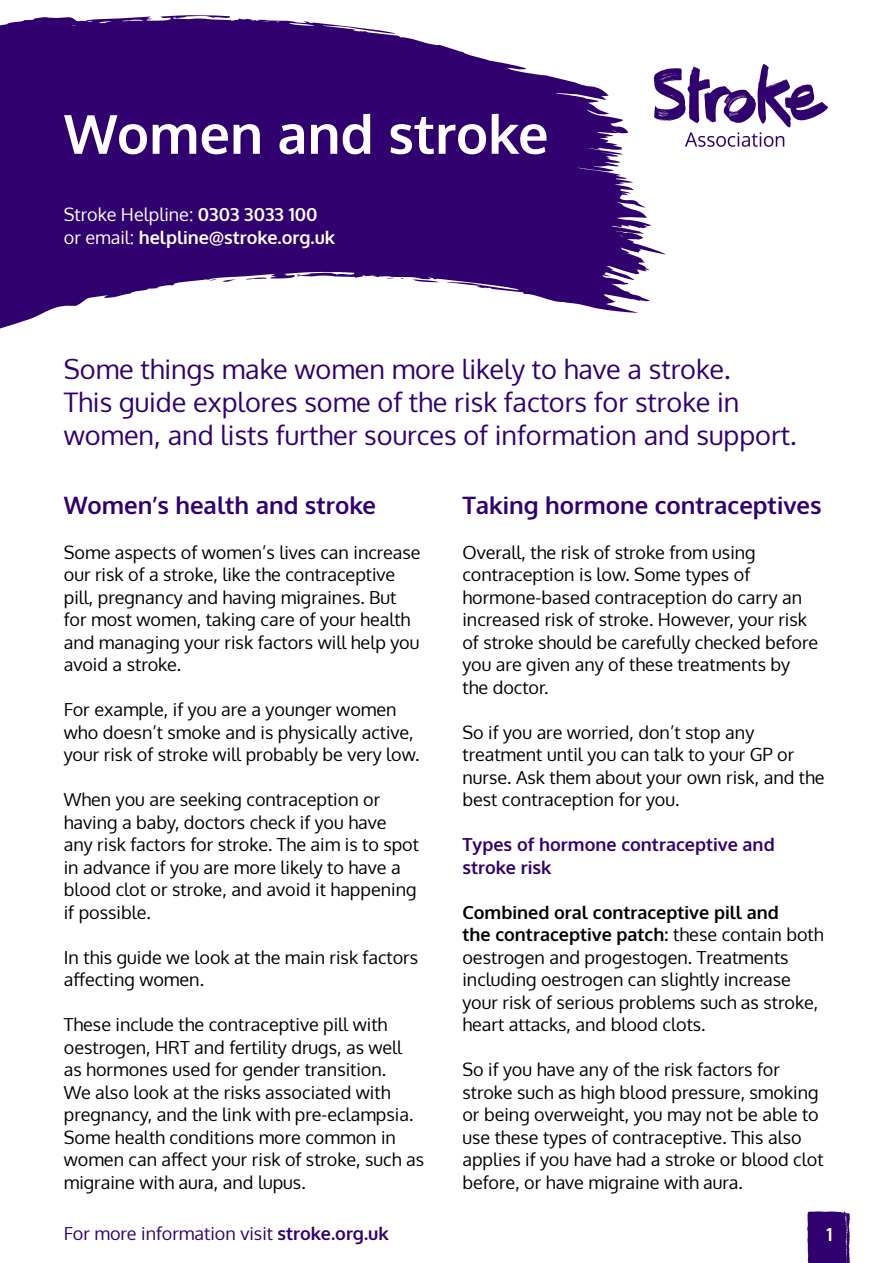
<style>
.page{position:relative;width:893px;height:1263px;background:#fff}
.page>*{position:absolute;margin:0;border:0;box-sizing:border-box;transform-origin:0 0}
.t1{font:700 54px "Oxygen";color:#fff}
.t2{font:27px/33px "Oxygen";color:#31006f}
.t3{font:700 24px "Oxygen";color:#31006f}
.t4{font:18px/22.5px "Oxygen";color:#000}
.t5{font:700 18px/22.5px "Oxygen";color:#fff}
.t6{font:700 18px/22.5px "Oxygen";color:#31006f}
.t7{font:18px "Oxygen";color:#31006f}
.s1{font-weight:400}
.s2{font-weight:700}
</style>
<div class="page">
<svg style="left:807px;top:1211px;width:43px;height:52px;background:#3d0e77"></svg>
<svg style="left:670px;top:64px;width:158px;height:83px"></svg>
<svg style="left:0;top:15px;width:670px;height:314px;fill:#31006f"></svg>
<h1 class="t1" style="left:64px;top:100px;width:486px">Women and stroke</h1>
<p class="t5" style="left:64px;top:204px;width:273px"><span class="s1">Stroke Helpline:</span> 0303 3033 100 <span class="s1">or email:</span> helpline@stroke.org.uk</p>
<h2 class="t2" style="left:64px;top:353px;width:734px">Some things make women more likely to have a stroke.<br>This guide explores some of the risk factors for stroke in women, and lists further sources of information and support.</h2>
<h3 class="t3" style="left:64px;top:490px;width:314px">Women’s health and stroke</h3>
<p class="t4" style="left:64px;top:541px;width:358px">Some aspects of women’s lives can increase our risk of a stroke, like the contraceptive pill, pregnancy and having migraines. But for most women, taking care of your health and managing your risk factors will help you avoid a stroke.</p>
<p class="t4" style="left:64px;top:699px;width:357px">For example, if you are a younger women who doesn’t smoke and is physically active, your risk of stroke will probably be very low.</p>
<p class="t4" style="left:64px;top:789px;width:357px">When you are seeking contraception or having a baby, doctors check if you have any risk factors for stroke. The aim is to spot in advance if you are more likely to have a blood clot or stroke, and avoid it happening if possible.</p>
<p class="t4" style="left:64px;top:946px;width:356px">In this guide we look at the main risk factors affecting women.</p>
<p class="t4" style="left:64px;top:1014px;width:362px">These include the contraceptive pill with oestrogen, HRT and fertility drugs, as well as hormones used for gender transition.<br>We also look at the risks associated with pregnancy, and the link with pre-eclampsia.<br>Some health conditions more common in women can affect your risk of stroke, such as migraine with aura, and lupus.</p>
<h3 class="t3" style="left:462px;top:490px;width:361px">Taking hormone contraceptives</h3>
<p class="t4" style="left:462px;top:541px;width:357px">Overall, the risk of stroke from using contraception is low. Some types of hormone-based contraception do carry an increased risk of stroke. However, your risk of stroke should be carefully checked before you are given any of these treatments by the doctor.</p>
<p class="t4" style="left:462px;top:721px;width:364px">So if you are worried, don’t stop any treatment until you can talk to your GP or nurse. Ask them about your own risk, and the best contraception for you.</p>
<p class="t6" style="left:462px;top:834px;width:314px">Types of hormone contraceptive and stroke risk</p>
<p class="t4" style="left:462px;top:901px;width:363px"><span class="s2">Combined oral contraceptive pill and<br>the contraceptive patch:</span> these contain both oestrogen and progestogen. Treatments including oestrogen can slightly increase your risk of serious problems such as stroke, heart attacks, and blood clots.</p>
<p class="t4" style="left:462px;top:1059px;width:363px">So if you have any of the risk factors for stroke such as high blood pressure, smoking or being overweight, you may not be able to use these types of contraceptive. This also applies if you have had a stroke or blood clot before, or have migraine with aura.</p>
<p class="t7" style="left:64px;top:1221px;width:326px">For more information visit <span class="s2">stroke.org.uk</span></p>
<p class="t5" style="left:826px;top:1223px;width:8px">1</p>
</div>
